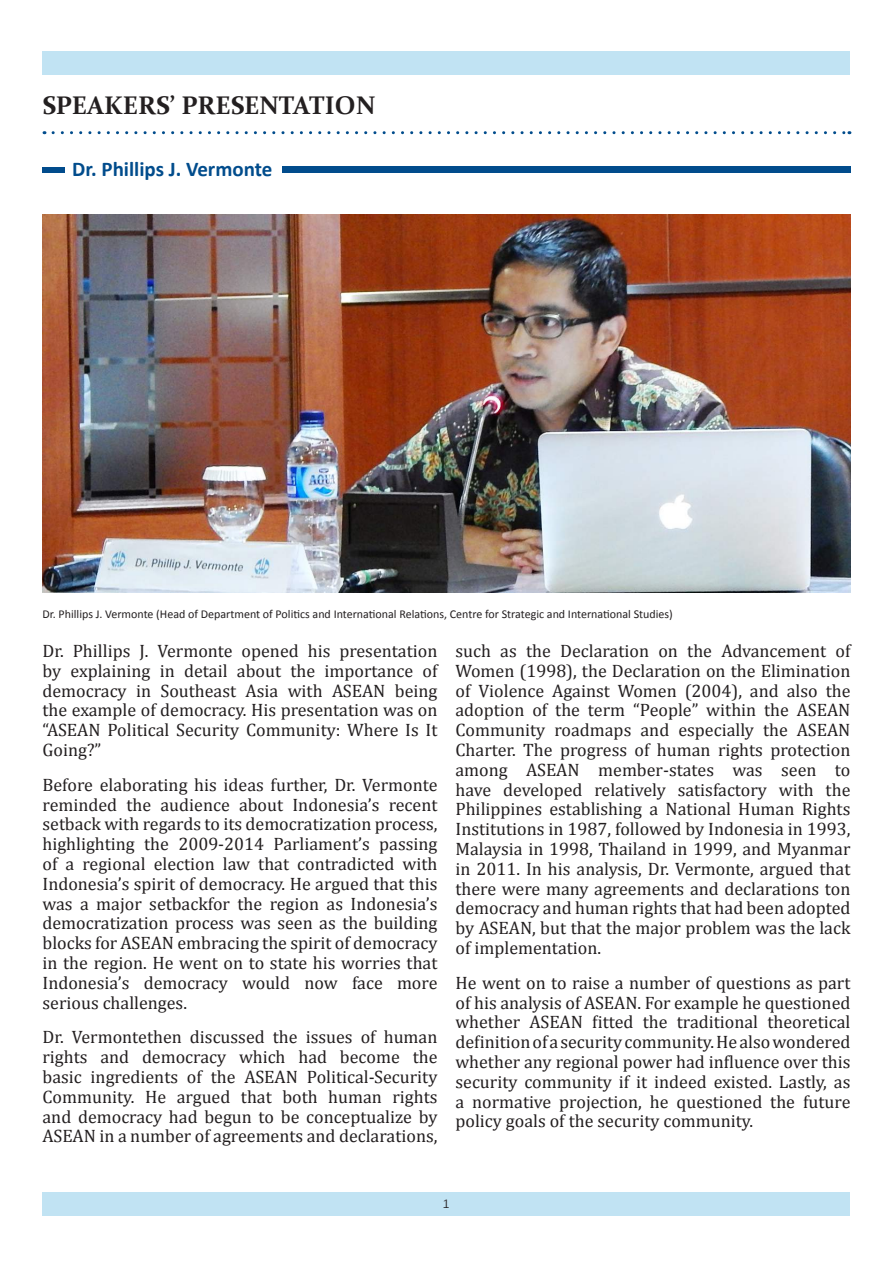
<style>
.page{position:relative;width:893px;height:1263px;background:#fff}
.page>*{position:absolute;margin:0;border:0;box-sizing:border-box;transform-origin:0 0}
.t1{font:700 25.5px "Constantia";color:#231f20}
.t2{font:700 21px "Calibri";color:#014c8c}
.t3{font:18px/19.8px "Cambria";color:#231f20;text-align:justify}
.t4{font:12px "Calibri";color:#231f20}
.t5{font:12px "Kalinga";color:#231f20}
</style>
<div class="page">
<div style="left:43px;top:1192px;width:807px;height:24px;background:#c1e3f3"></div>
<div style="left:43px;top:51px;width:807px;height:24px;background:#c1e3f3"></div>
<svg style="left:53px;top:131px;width:797px;height:3px"></svg>
<div style="left:282px;top:166px;width:568px;height:7px;background:#014c8c"></div>
<div style="left:43px;top:167px;width:22px;height:6px;background:#014c8c"></div>
<img style="left:43px;top:215px;width:807px;height:378px">
<h1 class="t1" style="left:43px;top:88px;width:334px">SPEAKERS’ PRESENTATION</h1>
<p class="t2" style="left:72px;top:155px;width:202px">Dr. Phillips J. Vermonte</p>
<p class="t4" style="left:43px;top:606px;width:632px">Dr. Phillips J. Vermonte (Head of Department of Politics and International Relations, Centre for Strategic and International Studies)</p>
<p class="t3" style="left:43px;top:641px;width:396px">Dr. Phillips J. Vermonte opened his presentation by explaining in detail about the importance of democracy in Southeast Asia with ASEAN being the example of democracy. His presentation was on “ASEAN Political Security Community: Where Is It Going?”</p>
<p class="t3" style="left:43px;top:775px;width:396px">Before elaborating his ideas further, Dr. Vermonte reminded the audience about Indonesia’s recent setback with regards to its democratization process, highlighting the 2009-2014 Parliament’s passing of a regional election law that contradicted with Indonesia’s spirit of democracy. He argued that this was a major setbackfor the region as Indonesia’s democratization process was seen as the building blocks for ASEAN embracing the spirit of democracy in the region. He went on to state his worries that Indonesia’s democracy would now face more serious challenges.</p>
<p class="t3" style="left:43px;top:1027px;width:396px">Dr. Vermontethen discussed the issues of human rights and democracy which had become the basic ingredients of the ASEAN Political-Security Community. He argued that both human rights and democracy had begun to be conceptualize by ASEAN in a number of agreements and declarations,</p>
<p class="t3" style="left:455px;top:641px;width:396px">such as the Declaration on the Advancement of Women (1998), the Declaration on the Elimination of Violence Against Women (2004), and also the adoption of the term “People” within the ASEAN Community roadmaps and especially the ASEAN Charter. The progress of human rights protection among ASEAN member-states was seen to have developed relatively satisfactory with the Philippines establishing a National Human Rights Institutions in 1987, followed by Indonesia in 1993, Malaysia in 1998, Thailand in 1999, and Myanmar in 2011. In his analysis, Dr. Vermonte, argued that there were many agreements and declarations ton democracy and human rights that had been adopted by ASEAN, but that the major problem was the lack of implementation.</p>
<p class="t3" style="left:455px;top:973px;width:396px">He went on to raise a number of questions as part of his analysis of ASEAN. For example he questioned whether ASEAN fitted the traditional theoretical definition of a security community. He also wondered whether any regional power had influence over this security community if it indeed existed. Lastly, as a normative projection, he questioned the future policy goals of the security community.</p>
<p class="t5" style="left:443px;top:1196px;width:8px">1</p>
</div>
